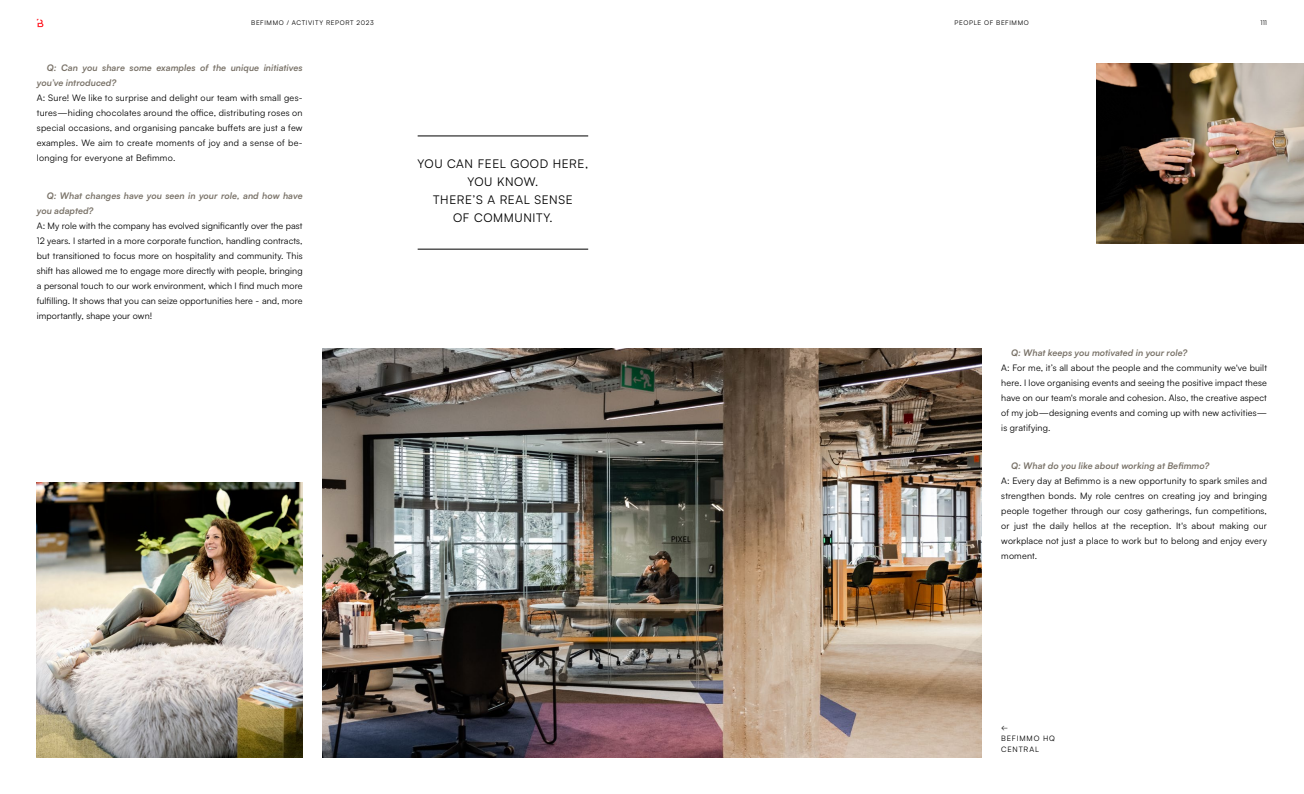
<style>
.page{position:relative;width:1304px;height:794px;background:#fff}
.page>*{position:absolute;margin:0;border:0;box-sizing:border-box;transform-origin:0 0}
.t1{font:12px/18px "Satoshi";letter-spacing:.05em;color:#000;text-align:center}
.t2{font:9px/15px "Satoshi";letter-spacing:.015em;color:#000;text-align:justify}
.t3{font:italic 700 9px/15px "Satoshi";letter-spacing:.005em;color:#797268}
.t4{font:7.5px/11px "Satoshi";letter-spacing:.115em;color:#000}
.t5{font:6.5px "Satoshi";letter-spacing:.095em;color:#000}
</style>
<div class="page">
<svg style="left:37px;top:19px;width:6px;height:8px"></svg>
<img style="left:322px;top:349px;width:659px;height:408px">
<img style="left:1097px;top:64px;width:207px;height:180px">
<img style="left:37px;top:482px;width:266px;height:275px">
<hr style="left:418px;top:136px;width:170px;height:1px;background:#000">
<hr style="left:418px;top:249px;width:170px;height:1px;background:#000">
<p class="t5" style="left:251px;top:18px;width:124px">BEFIMMO / ACTIVITY REPORT 2023</p>
<p class="t5" style="left:955px;top:18px;width:76px">PEOPLE OF BEFIMMO</p>
<p class="t3" style="left:37px;top:60px;width:267px;text-indent:10px">Q: Can you share some examples of the unique initiatives you’ve introduced?</p>
<p class="t2" style="left:37px;top:90px;width:267px">A: Sure! We like to surprise and delight our team with small ges&shy;tures—hiding chocolates around the office, distributing roses on special occasions, and organising pancake buffets are just a few examples. We aim to create moments of joy and a sense of be&shy;longing for everyone at Befimmo.</p>
<p class="t3" style="left:37px;top:187px;width:267px;text-indent:10px">Q: What changes have you seen in your role, and how have you adapted?</p>
<p class="t2" style="left:37px;top:218px;width:267px">A: My role with the company has evolved significantly over the past 12 years. I started in a more corporate function, handling contracts, but transitioned to focus more on hospitality and community. This shift has allowed me to engage more directly with people, bringing a personal touch to our work environment, which I find much more fulfilling. It shows that you can seize opportunities here - and, more importantly, shape your own!</p>
<h1 class="t1" style="left:418px;top:155px;width:172px">YOU CAN FEEL GOOD HERE,<br>YOU KNOW.<br>THERE’S A REAL SENSE<br>OF COMMUNITY.</h1>
<p class="t5" style="left:1260px;top:18px;width:8px">111</p>
<p class="t3" style="left:1011px;top:345px;width:178px">Q: What keeps you motivated in your role?</p>
<p class="t2" style="left:1001px;top:360px;width:267px">A: For me, it’s all about the people and the community we've built here. I love organising events and seeing the positive impact these have on our team's morale and cohesion. Also, the creative aspect of my job—designing events and coming up with new activities— is gratifying.</p>
<p class="t3" style="left:1011px;top:457px;width:200px">Q: What do you like about working at Befimmo?</p>
<p class="t2" style="left:1001px;top:473px;width:267px">A: Every day at Befimmo is a new opportunity to spark smiles and strengthen bonds. My role centres on creating joy and bringing people together through our cosy gatherings, fun competitions, or just the daily hellos at the reception. It's about making our workplace not just a place to work but to belong and enjoy every moment.</p>
<p class="t4" style="left:1001px;top:722px;width:55px">←<br>BEFIMMO HQ<br>CENTRAL</p>
</div>
